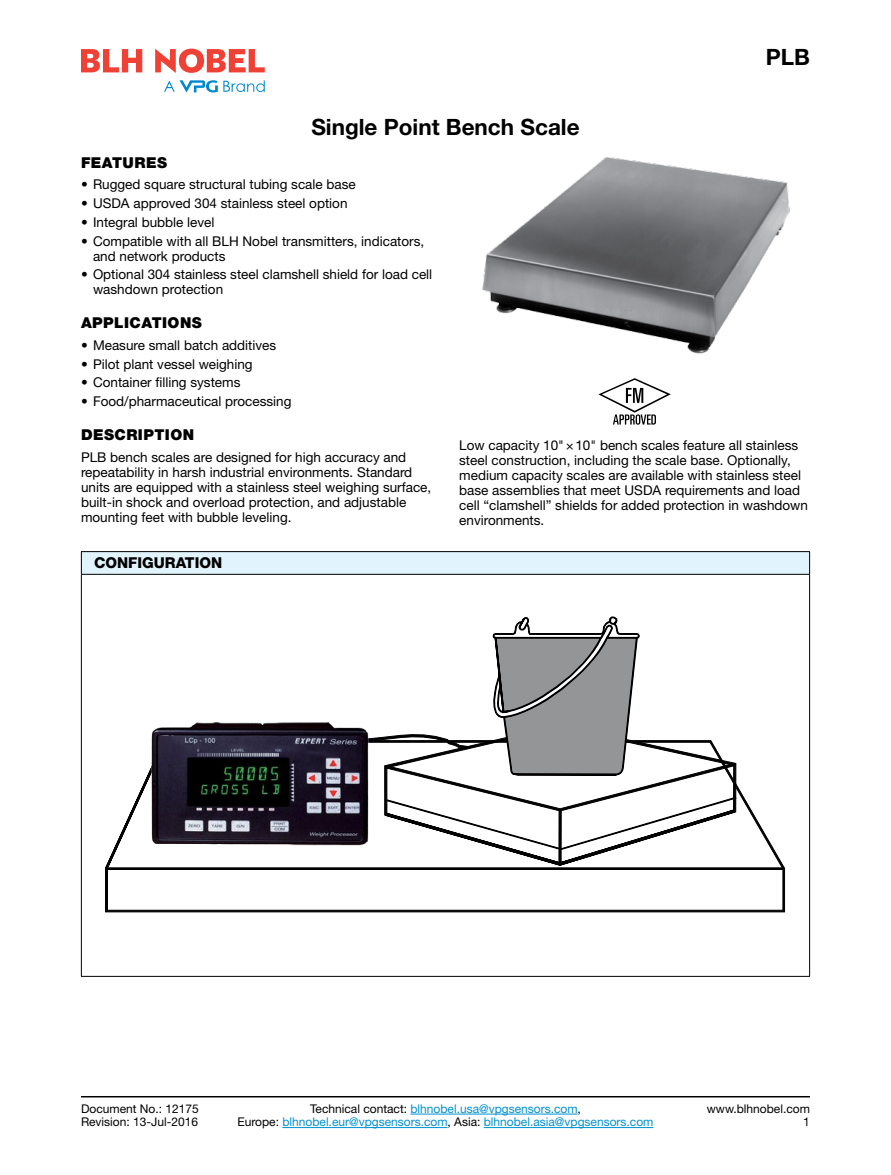
<style>
.page{position:relative;width:891px;height:1175px;background:#fff}
.page>*{position:absolute;margin:0;border:0;box-sizing:border-box;transform-origin:0 0}
.Part_Model_Number_Ri{font:700 22.5px "Helvetica Neue LT Std";color:#000}
.Body_Heading{font:900 15px "Helvetica Neue LT Std";letter-spacing:.03em;color:#000}
.Table_Heading{font:800 15px "Helvetica Neue LT Std";color:#000}
.Body_Text{font:13.5px/15px "Helvetica Neue LT Std";color:#000}
.t1{font:12px/13.5px "Helvetica Neue LT Std";color:#0091cf;text-align:center}
.Rev-Date-Left{font:12px "Helvetica Neue LT Std";color:#000}
.Document_Number_Left{font:12px "Helvetica Neue LT Std";color:#000}
.Footer_Right{font:12px "Helvetica Neue LT Std";color:#000}
.s1{color:#000}
</style>
<div class="page">
<hr style="left:410px;top:1113px;width:168px;height:1px;background:#0091cf">
<hr style="left:282px;top:1127px;width:166px;height:1px;background:#0091cf">
<hr style="left:484px;top:1127px;width:169px;height:1px;background:#0091cf">
<hr style="left:81px;top:1096px;width:729px;height:1px;background:#000">
<svg style="left:81px;top:49px;width:61px;height:23px"></svg>
<svg style="left:155px;top:49px;width:110px;height:24px"></svg>
<svg style="left:164px;top:80px;width:101px;height:12px"></svg>
<div style="left:81px;top:551px;width:729px;height:23px;background:#e1f4fd"></div>
<hr style="left:809px;top:574px;width:1px;height:402px;background:#000">
<svg style="left:809px;top:552px;width:1px;height:22px"></svg>
<hr style="left:81px;top:574px;width:1px;height:402px;background:#000">
<hr style="left:81px;top:551px;width:729px;height:1px;background:#000">
<svg style="left:81px;top:552px;width:1px;height:22px"></svg>
<hr style="left:81px;top:574px;width:729px;height:1px;background:#000">
<hr style="left:81px;top:976px;width:729px;height:1px;background:#000">
<svg style="left:105px;top:785px;width:680px;height:127px"></svg>
<div style="left:106px;top:867px;width:678px;height:2px;border:1px solid #000"></div>
<svg style="left:387px;top:850px;width:350px;height:16px"></svg>
<div style="left:559px;top:810px;width:2px;height:54px;border:1px solid #000"></div>
<svg style="left:387px;top:616px;width:350px;height:234px"></svg>
<img style="left:135px;top:722px;width:252px;height:147px">
<img style="left:482px;top:157px;width:308px;height:197px">
<svg style="left:598px;top:378px;width:73px;height:46px"></svg>
<p class="Part_Model_Number_Ri" style="left:311px;top:113px;width:270px">Single Point Bench Scale</p>
<p class="Part_Model_Number_Ri" style="left:766px;top:43px;width:46px">PLB</p>
<p class="Body_Heading" style="left:81px;top:153px;width:88px">FEATURES</p>
<p class="Body_Text" style="left:81px;top:177px;width:276px">• Rugged square structural tubing scale base</p>
<p class="Body_Text" style="left:81px;top:196px;width:268px">• USDA approved 304 stainless steel option</p>
<p class="Body_Text" style="left:81px;top:214px;width:135px">• Integral bubble level</p>
<p class="Body_Text" style="left:93px;top:233px;width:333px;text-indent:-12px">• Compatible with all BLH Nobel transmitters, indicators, and network products</p>
<p class="Body_Text" style="left:93px;top:267px;width:341px;text-indent:-12px">• Optional 304 stainless steel clamshell shield for load cell washdown protection</p>
<p class="Body_Heading" style="left:81px;top:314px;width:122px">APPLICATIONS</p>
<p class="Body_Text" style="left:81px;top:337px;width:197px">• Measure small batch additives</p>
<p class="Body_Text" style="left:81px;top:356px;width:173px">• Pilot plant vessel weighing</p>
<p class="Body_Text" style="left:81px;top:375px;width:161px">• Container filling systems</p>
<p class="Body_Text" style="left:81px;top:394px;width:212px">• Food/pharmaceutical processing</p>
<p class="Body_Heading" style="left:81px;top:426px;width:115px">DESCRIPTION</p>
<p class="Body_Text" style="left:81px;top:449px;width:352px">PLB bench scales are designed for high accuracy and repeatability in harsh industrial environments. Standard units are equipped with a stainless steel weighing surface, built-in shock and overload protection, and adjustable mounting feet with bubble leveling.</p>
<p class="Body_Text" style="left:459px;top:438px;width:350px">Low capacity 10"×10" bench scales feature all stainless steel construction, including the scale base. Optionally, medium capacity scales are available with stainless steel base assemblies that meet USDA requirements and load cell “clamshell” shields for added protection in washdown environments.</p>
<p class="Table_Heading" style="left:94px;top:554px;width:130px">CONFIGURATION</p>
<p class="Document_Number_Left" style="left:81px;top:1101px;width:119px">Document No.: 12175</p>
<p class="Rev-Date-Left" style="left:81px;top:1114px;width:119px">Revision: 13-Jul-2016</p>
<p class="t1" style="left:238px;top:1101px;width:417px"><span class="s1">Technical contact:</span> blhnobel.usa@vpgsensors.com<span class="s1">,<br>Europe:</span> blhnobel.eur@vpgsensors.com<span class="s1">, Asia:</span> blhnobel.asia@vpgsensors.com</p>
<p class="Footer_Right" style="left:707px;top:1101px;width:105px">www.blhnobel.com</p>
<p class="Footer_Right" style="left:803px;top:1114px;width:8px">1</p>
</div>
